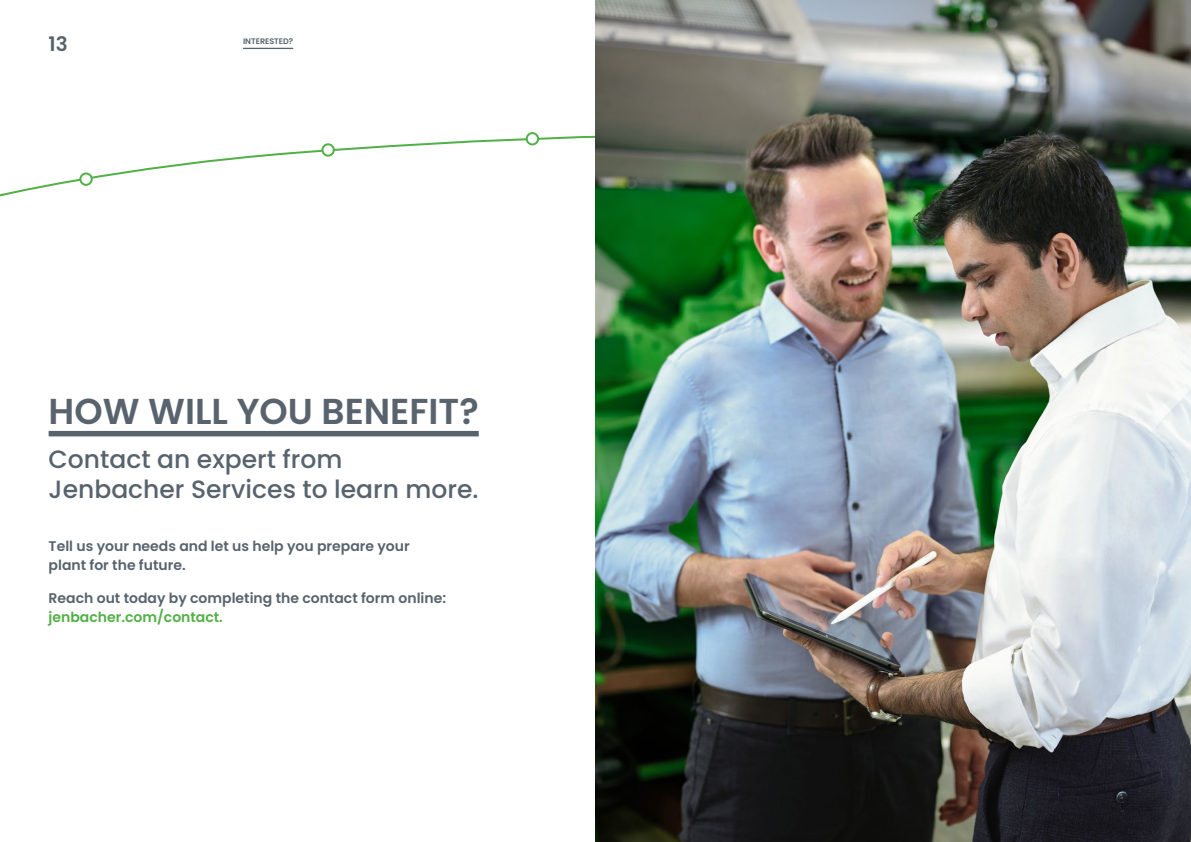
<style>
.page{position:relative;width:1191px;height:842px;background:#fff}
.page>*{position:absolute;margin:0;border:0;box-sizing:border-box;transform-origin:0 0}
.t1{font:600 36px "Poppins";color:#58636e}
.t2{font:500 25px/30px "Poppins";color:#58636e}
.t3{font:600 20px "Poppins";color:#58636e}
.t4{font:600 14px/19px "Poppins";color:#58636e}
.t5{font:600 14px "Poppins";color:#51b046}
.t6{font:600 8px "Poppins";color:#58636e}
</style>
<div class="page">
<svg style="left:0;top:135px;width:595px;height:62px"></svg>
<svg style="left:80px;top:173px;width:12px;height:12px"></svg>
<div style="left:79px;top:172px;width:14px;height:14px;border:2px solid #51b046;border-radius:50%"></div>
<div style="left:527px;top:133px;width:11px;height:11px;background:#fff;border-radius:50%"></div>
<div style="left:526px;top:132px;width:13px;height:13px;border:2px solid #51b046;border-radius:50%"></div>
<svg style="left:322px;top:144px;width:12px;height:12px"></svg>
<div style="left:321px;top:143px;width:14px;height:14px;border:2px solid #51b046;border-radius:50%"></div>
<img style="left:595px;top:0;width:596px;height:842px">
<div style="left:49px;top:431px;width:430px;height:5px;background:#58636e"></div>
<hr style="left:243px;top:48px;width:50px;height:1px;background:#58636e">
<h3 class="t3" style="left:49px;top:32px;width:21px">13</h3>
<p class="t6" style="left:243px;top:37px;width:52px">INTERESTED?</p>
<h1 class="t1" style="left:49px;top:390px;width:431px">HOW WILL YOU BENEFIT?</h1>
<h2 class="t2" style="left:49px;top:444px;width:431px">Contact an expert from<br>Jenbacher Services to learn more.</h2>
<p class="t4" style="left:49px;top:536px;width:363px">Tell us your needs and let us help you prepare your plant for the future.</p>
<p class="t4" style="left:49px;top:588px;width:399px">Reach out today by completing the contact form online:</p>
<p class="t5" style="left:49px;top:609px;width:176px">jenbacher.com/contact.</p>
</div>
